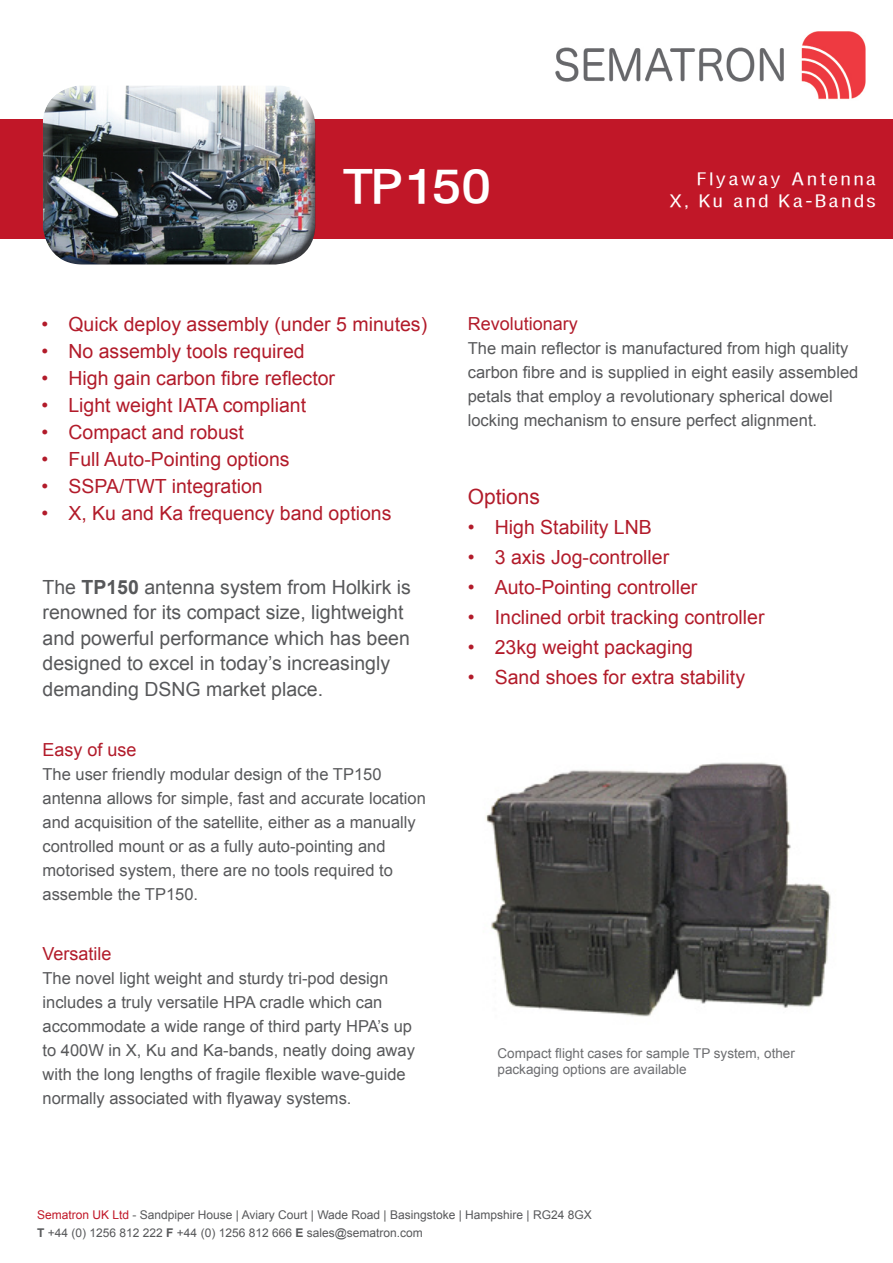
<style>
.page{position:relative;width:893px;height:1263px;background:#fff}
.page>*{position:absolute;margin:0;border:0;box-sizing:border-box;transform-origin:0 0}
.t1{font:49.5px "FIRSTHOME Bold";letter-spacing:.03em;color:#fff}
.t2{font:21px "Arial";color:#b21b2a}
.t3{font:19.5px "Arial";color:#b21b2a}
.t4{font:19.5px/25.5px "Arial";color:#57585a}
.t5{font:18.3px "FIRSTHOME";letter-spacing:.17em;color:#fff}
.t6{font:18px "Arial";color:#b21b2a}
.t7{font:16.5px/24px "Arial";color:#57585a}
.t8{font:13.5px/16.2px "Arial";color:#6c6d70}
.t9{font:12px "Arial";color:#57585a}
.s1{font-weight:700}
.s2{color:#c11728}
</style>
<div class="page">
<div style="left:0;top:119px;width:893px;height:119px;background:#c11728"></div>
<img style="left:555px;top:31px;width:311px;height:69px">
<img style="left:486px;top:762px;width:345px;height:255px">
<div style="left:41px;top:85px;width:275px;height:159px;background:#fff;opacity:.75"></div>
<div style="left:41px;top:96px;width:275px;height:169px;background:#231f20;opacity:.75"></div>
<p class="t1" style="left:344px;top:157px;width:147px">TP150</p>
<p class="t5" style="left:698px;top:168px;width:179px">Flyaway Antenna</p>
<p class="t5" style="left:670px;top:190px;width:207px">X, Ku and Ka-Bands</p>
<p class="t3" style="left:41px;top:311px;width:387px">• Quick deploy assembly (under 5 minutes)</p>
<p class="t3" style="left:41px;top:338px;width:265px">• No assembly tools required</p>
<p class="t3" style="left:41px;top:365px;width:295px">• High gain carbon fibre reflector</p>
<p class="t3" style="left:41px;top:392px;width:266px">• Light weight IATA compliant</p>
<p class="t3" style="left:41px;top:419px;width:204px">• Compact and robust</p>
<p class="t3" style="left:41px;top:446px;width:250px">• Full Auto-Pointing options</p>
<p class="t3" style="left:41px;top:473px;width:223px">• SSPA/TWT integration</p>
<p class="t3" style="left:41px;top:500px;width:352px">• X, Ku and Ka frequency band options</p>
<p class="t4" style="left:43px;top:574px;width:370px">The <span class="s1">TP150</span> antenna system from Holkirk is</p>
<p class="t4" style="left:43px;top:600px;width:369px">renowned for its compact size, lightweight and powerful performance which has been designed to excel in today’s increasingly demanding DSNG market place.</p>
<p class="t6" style="left:43px;top:737px;width:96px">Easy of use</p>
<p class="t7" style="left:43px;top:762px;width:341px">The user friendly modular design of the TP150</p>
<p class="t7" style="left:43px;top:786px;width:385px">antenna allows for simple, fast and accurate location and acquisition of the satellite, either as a manually controlled mount or as a fully auto-pointing and</p>
<p class="t7" style="left:43px;top:858px;width:352px">motorised system, there are no tools required to assemble the TP150.</p>
<p class="t6" style="left:43px;top:941px;width:71px">Versatile</p>
<p class="t7" style="left:43px;top:966px;width:347px">The novel light weight and sturdy tri-pod design</p>
<p class="t7" style="left:43px;top:990px;width:341px">includes a truly versatile HPA cradle which can</p>
<p class="t7" style="left:43px;top:1014px;width:374px">accommodate a wide range of third party HPA’s up to 400W in X, Ku and Ka-bands, neatly doing away with the long lengths of fragile flexible wave-guide normally associated with flyaway systems.</p>
<p class="t6" style="left:468px;top:312px;width:112px">Revolutionary</p>
<p class="t7" style="left:468px;top:336px;width:392px">The main reflector is manufactured from high quality carbon fibre and is supplied in eight easily assembled petals that employ a revolutionary spherical dowel locking mechanism to ensure perfect alignment.</p>
<p class="t2" style="left:468px;top:483px;width:74px">Options</p>
<p class="t3" style="left:468px;top:514px;width:186px">• High Stability LNB</p>
<p class="t3" style="left:468px;top:544px;width:203px">• 3 axis Jog-controller</p>
<p class="t3" style="left:468px;top:574px;width:231px">• Auto-Pointing controller</p>
<p class="t3" style="left:468px;top:604px;width:298px">• Inclined orbit tracking controller</p>
<p class="t3" style="left:468px;top:634px;width:227px">• 23kg weight packaging</p>
<p class="t3" style="left:468px;top:664px;width:279px">• Sand shoes for extra stability</p>
<p class="t8" style="left:497px;top:1045px;width:299px">Compact flight cases for sample TP system, other packaging options are available</p>
<p class="t9" style="left:37px;top:1206px;width:556px"><span class="s2">Sematron UK Ltd</span> - Sandpiper House | Aviary Court | Wade Road | Basingstoke | Hampshire | RG24 8GX</p>
<p class="t9" style="left:37px;top:1224px;width:387px"><span class="s1">T</span> +44 (0) 1256 812 222 <span class="s1">F</span> +44 (0) 1256 812 666 <span class="s1">E</span> sales@sematron.com</p>
</div>
